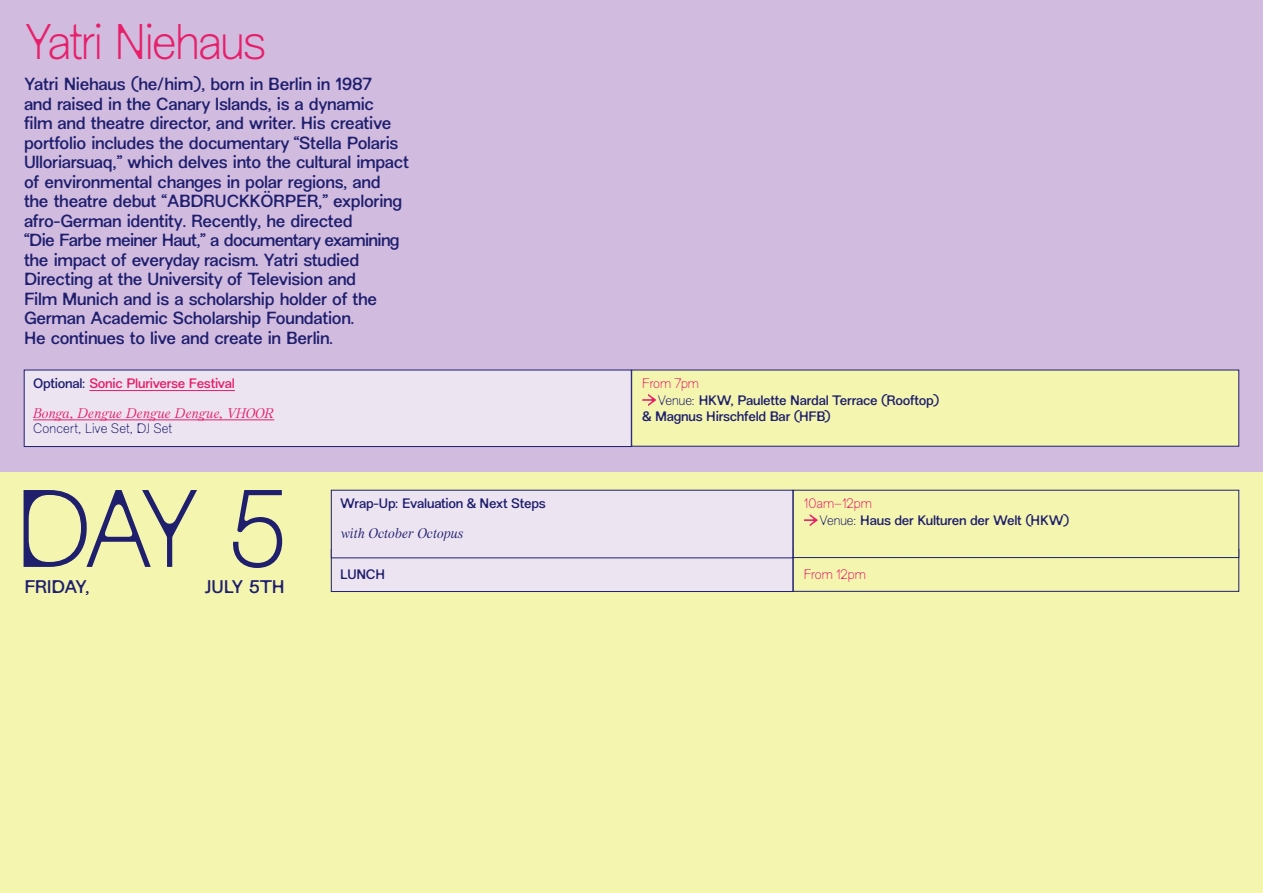
<style>
.page{position:relative;width:1263px;height:893px;background:#fff}
.page>*{position:absolute;margin:0;border:0;box-sizing:border-box;transform-origin:0 0}
.t1{font:108px "New Edge HKW Light Rounded";color:#1f1f6e}
.t2{font:49.05px "New Edge HKW Light Rounded";letter-spacing:-.03em;color:#e71f6a}
.t3{font:18px "New Edge HKW";letter-spacing:-.02em;color:#1f1f6e}
.t4{font:17.25px/19.5px "New Edge HKW";letter-spacing:-.02em;color:#1f1f6e}
.t5{font:13.5px/16.5px "New Edge HKW";letter-spacing:-.02em;color:#1f1f6e}
.t6{font:13.5px "New Edge HKW";letter-spacing:-.02em;color:#e71f6a}
.t7{font:13.5px "Keroine PRO Intense Legere";letter-spacing:-.005em;color:#e71f6a}
.t8{font:13.5px "New Edge HKW Light Rounded";color:#e71f6a}
.t9{font:13.5px "New Edge HKW Light Rounded";letter-spacing:.015em;color:#1f1f6e}
.t10{font:13.5px "Keroine PRO Intense Legere";letter-spacing:-.005em;color:#1f1f6e}
.s1{color:#1f1f6e}
.s2{font-family:"New Edge HKW Light Rounded"}
</style>
<div class="page">
<div style="left:0;top:0;width:1263px;height:514px;background:#d1bbdf"></div>
<div style="left:24px;top:370px;width:607px;height:77px;background:#ede4f2;border:1px solid #1f1f6e"></div>
<div style="left:631px;top:370px;width:608px;height:76px;background:#f4f6af"></div>
<svg style="left:642px;top:394px;width:14px;height:12px"></svg>
<hr style="left:89px;top:390px;width:146px;height:1px;background:#e71f6a">
<hr style="left:33px;top:419px;width:241px;height:1px;background:#e71f6a">
<div style="left:0;top:472px;width:1263px;height:421px;background:#f4f6af"></div>
<div style="left:331px;top:549px;width:462px;height:43px;background:#ede4f2;border:1px solid #1f1f6e"></div>
<div style="left:331px;top:490px;width:462px;height:68px;background:#ede4f2"></div>
<div style="left:793px;top:490px;width:446px;height:68px;background:#f4f6af;border:1px solid #1f1f6e"></div>
<svg style="left:804px;top:514px;width:14px;height:12px"></svg>
<h2 class="t2" style="left:24px;top:13px;width:244px">Yatri Niehaus</h2>
<p class="t4" style="left:24px;top:75px;width:386px">Yatri Niehaus (he/him), born in Berlin in 1987<br>and raised in the Canary Islands, is a dynamic<br>film and theatre director, and writer. His creative portfolio includes the documentary “Stella Polaris Ulloriarsuaq,” which delves into the cultural impact of environmental changes in polar regions, and the theatre debut “ABDRUCKKÖRPER,” exploring afro-German identity. Recently, he directed<br>“Die Farbe meiner Haut,” a documentary examining the impact of everyday racism. Yatri studied Directing at the University of Television and<br>Film Munich and is a scholarship holder of the German Academic Scholarship Foundation.<br>He continues to live and create in Berlin.</p>
<p class="t6" style="left:33px;top:376px;width:203px"><span class="s1">Optional:</span> Sonic Pluriverse Festival</p>
<p class="t7" style="left:33px;top:406px;width:243px">Bonga, Dengue Dengue Dengue, VHOOR</p>
<p class="t9" style="left:33px;top:421px;width:141px">Concert, Live Set, DJ Set</p>
<p class="t8" style="left:642px;top:376px;width:58px">From 7pm</p>
<p class="t5" style="left:642px;top:392px;width:299px;text-indent:16px"><span class="s2">Venue:</span> HKW, Paulette Nardal Terrace (Rooftop) &amp; Magnus Hirschfeld Bar (HFB)</p>
<h1 class="t1" style="left:15px;top:466px;width:275px">DAY 5</h1>
<p class="t3" style="left:24px;top:576px;width:67px">FRIDAY,</p>
<p class="t3" style="left:205px;top:576px;width:82px">JULY 5TH</p>
<p class="t5" style="left:340px;top:495px;width:207px">Wrap-Up: Evaluation &amp; Next Steps</p>
<p class="t10" style="left:340px;top:526px;width:125px">with October Octopus</p>
<p class="t8" style="left:804px;top:496px;width:69px">10am–12pm</p>
<p class="t5" style="left:819px;top:512px;width:252px"><span class="s2">Venue:</span> Haus der Kulturen der Welt (HKW)</p>
<p class="t5" style="left:340px;top:566px;width:46px">LUNCH</p>
<p class="t8" style="left:804px;top:567px;width:63px">From 12pm</p>
</div>
